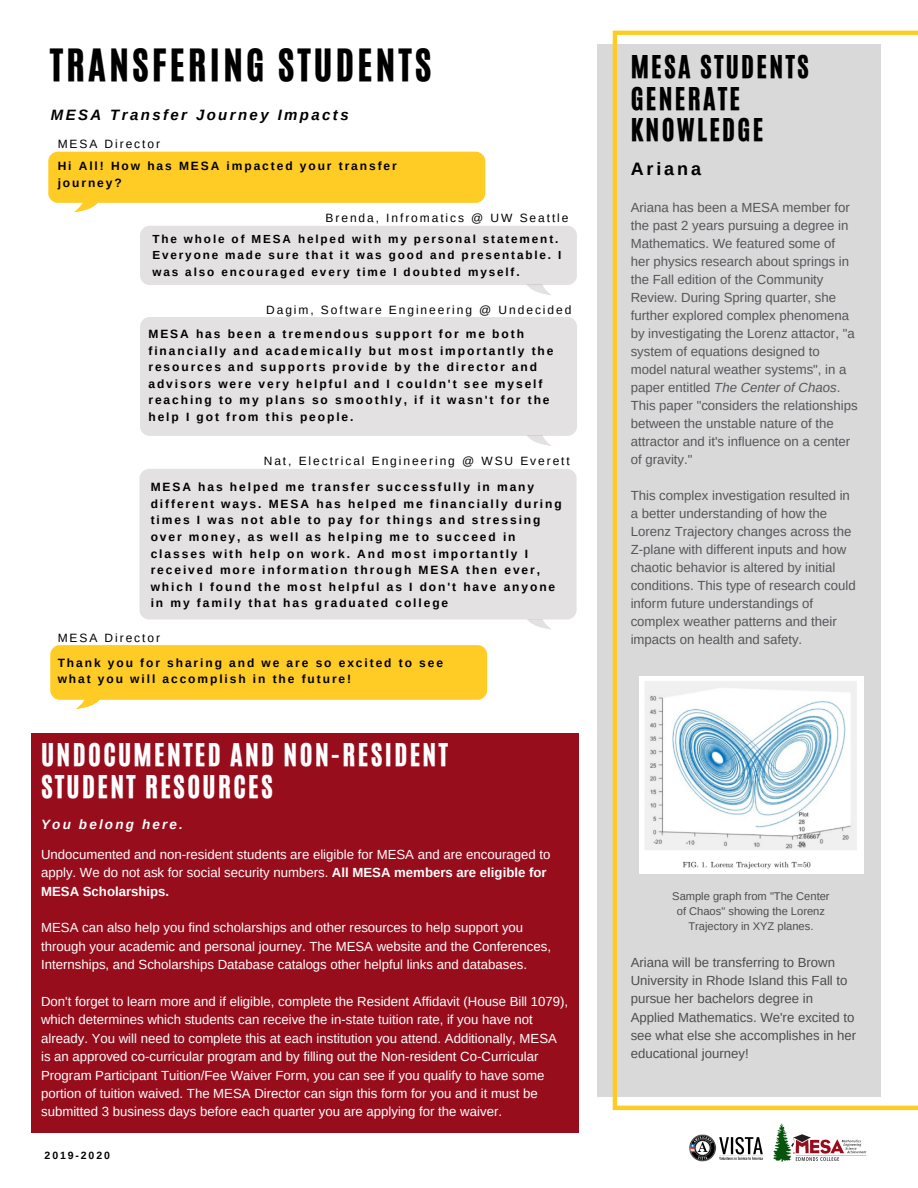
<style>
.page{position:relative;width:918px;height:1188px;background:#fff}
.page>*{position:absolute;margin:0;border:0;box-sizing:border-box;transform-origin:0 0}
.t1{font:37.35px "CA Generated";letter-spacing:.09em;color:#000}
.t2{font:26.4px/31.8px "CA Generated";letter-spacing:.09em;color:#fff}
.t3{font:26.4px/31.8px "CA Generated";letter-spacing:.09em;color:#000}
.t4{font:700 18px "Arimo";letter-spacing:.16em;color:#000}
.t5{font:italic 700 15px "Arimo";letter-spacing:.16em;color:#000}
.t6{font:italic 700 13.5px "Arimo";letter-spacing:.16em;color:#fff}
.t7{font:13.2px/18.5px "Arimo";color:#fff}
.t8{font:13.2px/18px "Arimo";color:#55565a}
.t9{font:13.2px/18.5px "Arimo";color:#000}
.t10{font:700 12px/16.5px "Arimo";letter-spacing:.16em;color:#000}
.t11{font:12px "Arimo";letter-spacing:.16em;color:#000}
.t12{font:700 11.7px/16.2px "Arimo";letter-spacing:.16em;color:#000}
.t13{font:11.1px/14.9px "Arimo";color:#000;text-align:center}
.t14{font:700 10.5px "Arimo";letter-spacing:.18em;color:#000}
.s1{font-weight:700}
.s2{font-style:italic}
</style>
<div class="page">
<div style="left:31px;top:734px;width:548px;height:399px;background:#980d1c"></div>
<div style="left:597px;top:44px;width:284px;height:1053px;background:#d9d9d9"></div>
<svg style="left:613px;top:31px;width:305px;height:1079px"></svg>
<div style="left:48px;top:152px;width:437px;height:51px;background:#ffcc26;border-radius:10px"></div>
<svg style="left:60px;top:202px;width:55px;height:10px"></svg>
<div style="left:50px;top:645px;width:437px;height:55px;background:#ffcc26;border-radius:10px"></div>
<svg style="left:62px;top:699px;width:55px;height:10px"></svg>
<div style="left:140px;top:226px;width:437px;height:59px;background:#e3e1e2;border-radius:10px"></div>
<svg style="left:527px;top:285px;width:24px;height:10px"></svg>
<div style="left:140px;top:317px;width:437px;height:119px;background:#e3e1e2;border-radius:10px"></div>
<svg style="left:528px;top:436px;width:23px;height:10px"></svg>
<div style="left:140px;top:469px;width:437px;height:151px;background:#e3e1e2;border-radius:10px"></div>
<svg style="left:510px;top:619px;width:56px;height:10px"></svg>
<img style="left:639px;top:676px;width:224px;height:197px">
<img style="left:689px;top:1134px;width:74px;height:28px">
<img style="left:773px;top:1124px;width:94px;height:38px">
<h1 class="t1" style="left:50px;top:39px;width:383px">TRANSFERING STUDENTS</h1>
<p class="t5" style="left:51px;top:106px;width:299px">MESA Transfer Journey Impacts</p>
<p class="t10" style="left:58px;top:158px;width:341px">Hi All! How has MESA impacted your transfer journey?</p>
<p class="t11" style="left:58px;top:137px;width:104px">MESA Director</p>
<p class="t11" style="left:326px;top:211px;width:244px">Brenda, Infromatics @ UW Seattle</p>
<p class="t12" style="left:152px;top:231px;width:411px">The whole of MESA helped with my personal statement.<br>Everyone made sure that it was good and presentable. I was also encouraged every time I doubted myself.</p>
<p class="t11" style="left:266px;top:303px;width:307px">Dagim, Software Engineering @ Undecided</p>
<p class="t10" style="left:148px;top:326px;width:407px">MESA has been a tremendous support for me both financially and academically but most importantly the resources and supports provide by the director and advisors were very helpful and I couldn't see myself reaching to my plans so smoothly, if it wasn't for the help I got from this people.</p>
<p class="t11" style="left:264px;top:455px;width:308px">Nat, Electrical Engineering @ WSU Everett</p>
<p class="t10" style="left:151px;top:479px;width:413px">MESA has helped me transfer successfully in many different ways. MESA has helped me financially during times I was not able to pay for things and stressing over money, as well as helping me to succeed in classes with help on work. And most importantly I received more information through MESA then ever, which I found the most helpful as I don't have anyone in my family that has graduated college</p>
<p class="t11" style="left:58px;top:631px;width:104px">MESA Director</p>
<p class="t10" style="left:58px;top:654px;width:387px">Thank you for sharing and we are so excited to see what you will accomplish in the future!</p>
<h2 class="t2" style="left:41px;top:739px;width:408px">UNDOCUMENTED AND NON-RESIDENT<br>STUDENT RESOURCES</h2>
<p class="t6" style="left:41px;top:817px;width:143px">You belong here.</p>
<p class="t7" style="left:41px;top:845px;width:511px">Undocumented and non-resident students are eligible for MESA and are encouraged to apply. We do not ask for social security numbers. <span class="s1">All MESA members are eligible for<br>MESA Scholarships.</span></p>
<p class="t7" style="left:41px;top:919px;width:512px">MESA can also help you find scholarships and other resources to help support you through your academic and personal journey. The MESA website and the Conferences,<br>Internships, and Scholarships Database catalogs other helpful links and databases.</p>
<p class="t7" style="left:41px;top:992px;width:529px">Don't forget to learn more and if eligible, complete the Resident Affidavit (House Bill 1079), which determines which students can receive the in-state tuition rate, if you have not already. You will need to complete this at each institution you attend. Additionally, MESA is an approved co-curricular program and by filling out the Non-resident Co-Curricular Program Participant Tuition/Fee Waiver Form, you can see if you qualify to have some portion of tuition waived. The MESA Director can sign this form for you and it must be submitted 3 business days before each quarter you are applying for the waiver.</p>
<p class="t14" style="left:45px;top:1150px;width:67px">2019-2020</p>
<h2 class="t3" style="left:631px;top:51px;width:180px">MESA STUDENTS<br>GENERATE<br>KNOWLEDGE</h2>
<h3 class="t4" style="left:631px;top:159px;width:72px">Ariana</h3>
<p class="t8" style="left:631px;top:199px;width:228px">Ariana has been a MESA member for the past 2 years pursuing a degree in Mathematics. We featured some of her physics research about springs in the Fall edition of the Community Review. During Spring quarter, she further explored complex phenomena by investigating the Lorenz attactor, "a system of equations designed to model natural weather systems", in a paper entitled <span class="s2">The Center of Chaos</span>.<br>This paper "considers the relationships between the unstable nature of the attractor and it's influence on a center of gravity."</p>
<p class="t8" style="left:631px;top:487px;width:227px">This complex investigation resulted in a better understanding of how the Lorenz Trajectory changes across the Z-plane with different inputs and how chaotic behavior is altered by initial conditions. This type of research could inform future understandings of complex weather patterns and their impacts on health and safety.</p>
<p class="t13" style="left:672px;top:889px;width:159px">Sample graph from "The Center of Chaos" showing the Lorenz<br>Trajectory in XYZ planes.</p>
<p class="t9" style="left:631px;top:953px;width:227px">Ariana will be transferring to Brown University in Rhode Island this Fall to pursue her bachelors degree in Applied Mathematics. We're excited to see what else she accomplishes in her educational journey!</p>
</div>
